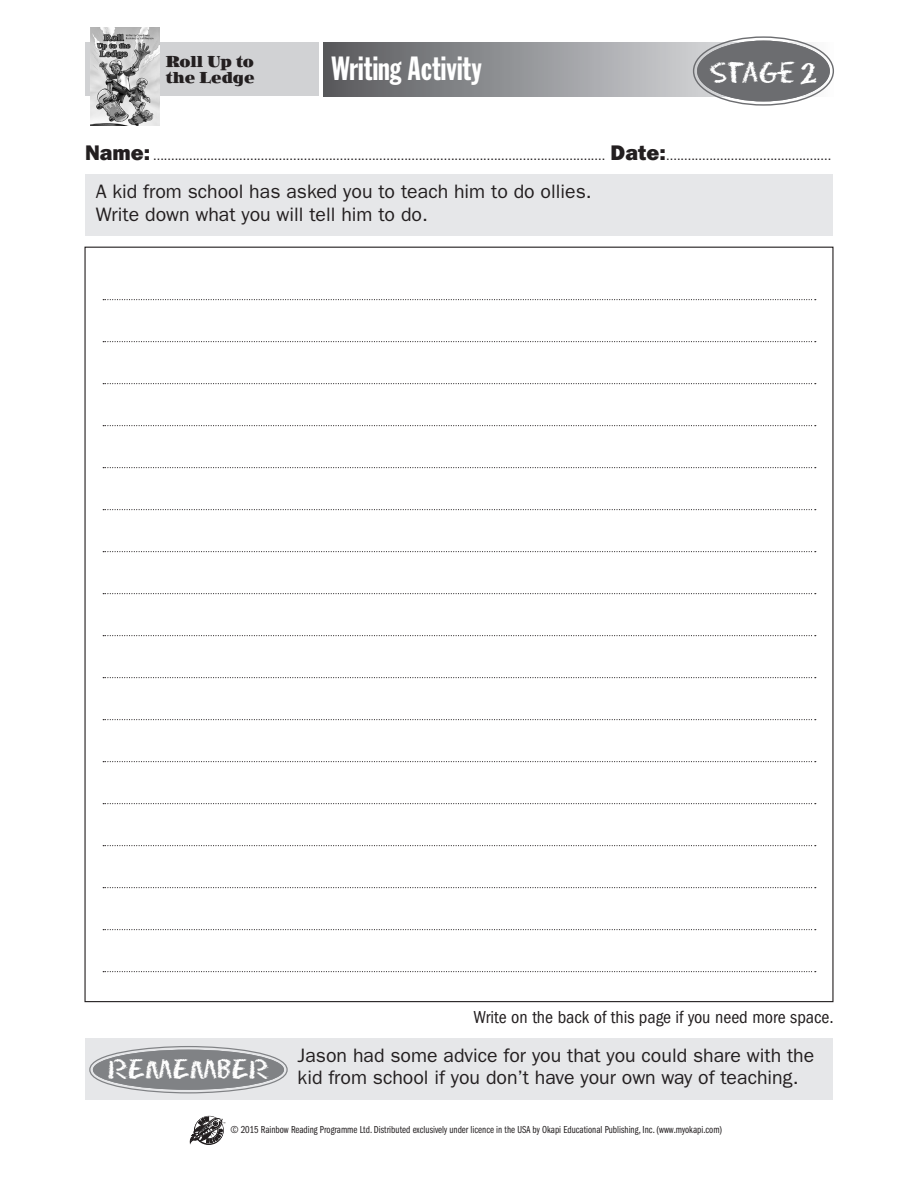
<style>
.page{position:relative;width:918px;height:1188px;background:#fff}
.page>*{position:absolute;margin:0;border:0;box-sizing:border-box;transform-origin:0 0}
.Sheet_title{font:33px "Franklin Gothic Std Extra Cond";letter-spacing:.005em;color:#fff}
.t1{font:26.7px "Eraser";letter-spacing:-.03em;color:#fff}
.t2{font:25.2px "Eraser";color:#fff}
.Intro___Writing{font:19.5px "ITC Franklin Gothic Std";color:#231f20}
.t3{font:condensed 18px "ITC Franklin Gothic Std";color:#231f20}
.t4{font:900 16.5px/16.5px "Jimbo Std";letter-spacing:-.005em;color:#231f20;scale:.88 1}
.t5{font:12px "Franklin Gothic IT Cby BT";color:#231f20}
.t6{font:10.5px "ITC Franklin Gothic Std Bk Cp";color:#231f20}
.s1{font-weight:800;font-size:21px}
</style>
<div class="page">
<div style="left:85px;top:43px;width:234px;height:53px;background:#d1d2d4"></div>
<img style="left:90px;top:27px;width:70px;height:99px">
<svg style="left:189px;top:1117px;width:36px;height:28px"></svg>
<div style="left:85px;top:174px;width:748px;height:62px;background:#e6e7e9"></div>
<svg style="left:103px;top:299px;width:713px;height:1px"></svg>
<svg style="left:103px;top:341px;width:713px;height:1px"></svg>
<svg style="left:103px;top:383px;width:713px;height:1px"></svg>
<svg style="left:103px;top:425px;width:713px;height:1px"></svg>
<svg style="left:103px;top:467px;width:713px;height:1px"></svg>
<svg style="left:103px;top:509px;width:713px;height:1px"></svg>
<svg style="left:103px;top:551px;width:713px;height:1px"></svg>
<svg style="left:103px;top:593px;width:713px;height:1px"></svg>
<svg style="left:103px;top:635px;width:713px;height:1px"></svg>
<svg style="left:103px;top:677px;width:713px;height:1px"></svg>
<svg style="left:103px;top:719px;width:713px;height:1px"></svg>
<svg style="left:103px;top:761px;width:713px;height:1px"></svg>
<svg style="left:103px;top:803px;width:713px;height:1px"></svg>
<svg style="left:103px;top:845px;width:713px;height:1px"></svg>
<svg style="left:103px;top:887px;width:713px;height:1px"></svg>
<svg style="left:103px;top:929px;width:713px;height:1px"></svg>
<svg style="left:103px;top:971px;width:713px;height:1px"></svg>
<div style="left:85px;top:1038px;width:748px;height:61px;background:#e6e7e9"></div>
<div style="left:93px;top:1050px;width:191px;height:40px;background:#808285;border-radius:50%"></div>
<div style="left:89px;top:1046px;width:199px;height:47px;border:1px solid #808285;border-radius:50%"></div>
<div style="left:93px;top:1050px;width:191px;height:40px;border:4px solid #808285;border-radius:50%"></div>
<svg style="left:323px;top:43px;width:510px;height:53px;background:#959699"></svg>
<div style="left:697px;top:41px;width:133px;height:60px;background:#6c6d70;border-radius:50%"></div>
<div style="left:697px;top:41px;width:133px;height:60px;border:4px solid #6c6d70;border-radius:50%"></div>
<h3 class="t4" style="left:166px;top:53px;width:102px">Roll Up to the Ledge</h3>
<p class="Sheet_title" style="left:332px;top:51px;width:152px">Writing Activity</p>
<p class="t1" style="left:710px;top:57px;width:109px">Stage 2</p>
<p class="t5" style="left:85px;top:148px;width:748px"><span class="s1">Name:</span> .............................................................................................................................. <span class="s1">Date:</span>..............................................</p>
<p class="Intro___Writing" style="left:96px;top:181px;width:498px">A kid from school has asked you to teach him to do ollies.</p>
<p class="Intro___Writing" style="left:96px;top:203px;width:334px">Write down what you will tell him to do.</p>
<p class="t2" style="left:108px;top:1055px;width:163px">REMEMBER</p>
<p class="t3" style="left:473px;top:1007px;width:362px">Write on the back of this page if you need more space.</p>
<p class="Intro___Writing" style="left:298px;top:1044px;width:518px">Jason had some advice for you that you could share with the</p>
<p class="Intro___Writing" style="left:298px;top:1067px;width:503px">kid from school if you don’t have your own way of teaching.</p>
<p class="t6" style="left:230px;top:1124px;width:493px">© 2015 Rainbow Reading Programme Ltd. Distributed exclusively under licence in the USA by Okapi Educational Publishing, Inc. (www.myokapi.com)</p>
</div>
